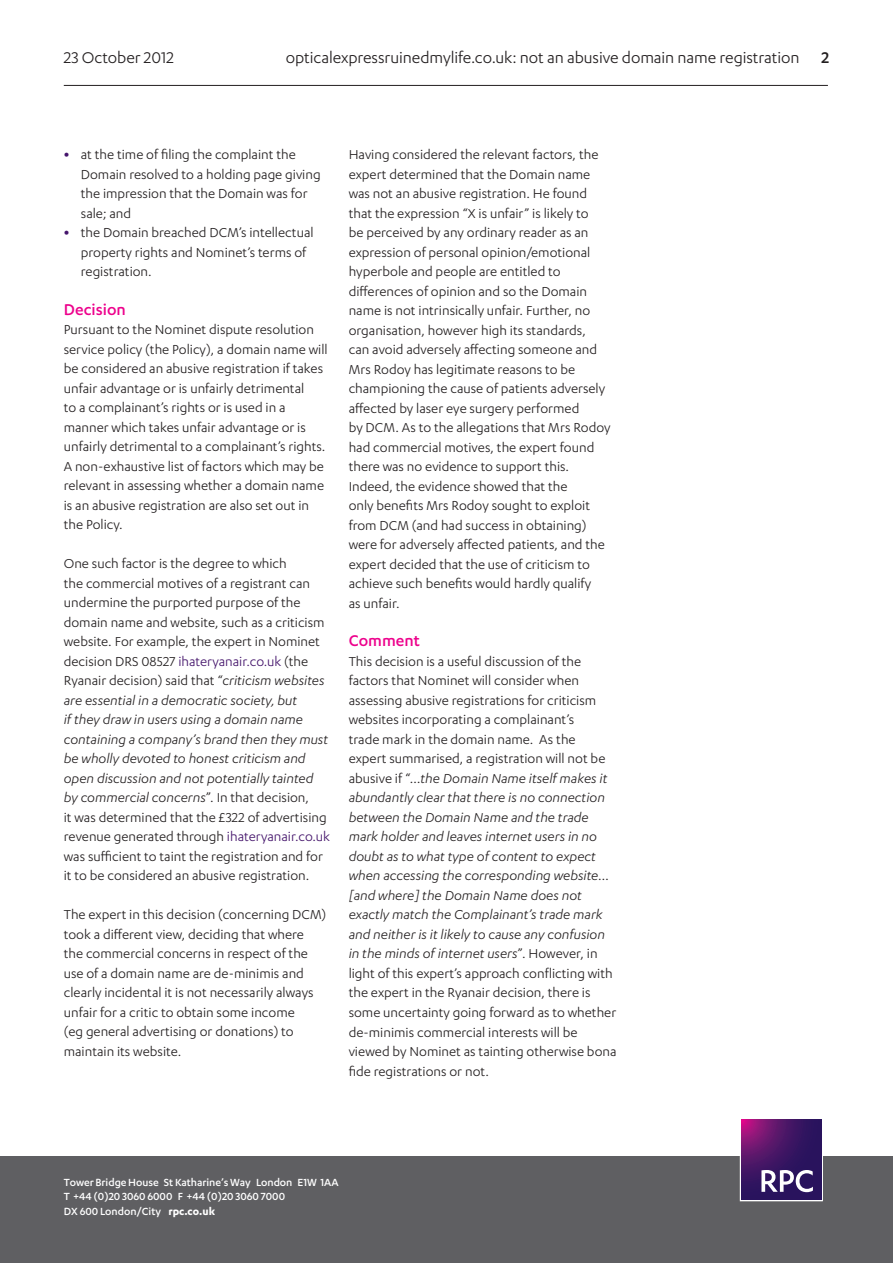
<style>
.page{position:relative;width:893px;height:1263px;background:#fff}
.page>*{position:absolute;margin:0;border:0;box-sizing:border-box;transform-origin:0 0}
.Folio_doc_header{font:18px "Karbon";letter-spacing:-.005em;color:#231f20}
.Subheading_Pink{font:500 18px "Karbon";color:#ed028c}
.Folio_doc_header-2{font:500 18px "Karbon";color:#231f20}
.Body_text{font:15px/19.5px "Karbon";color:#231f20}
.t1{font:500 12px/14.2px "Karbon";letter-spacing:-.005em;color:#fff}
.s1{font-weight:700;font-size:16.5px;color:#44146b}
.s2{color:#44146b}
.s3{font-style:italic}
.s4{font-weight:700}
</style>
<div class="page">
<div style="left:0;top:1157px;width:893px;height:106px;background:#5f5f62"></div>
<div style="left:740px;top:1118px;width:83px;height:83px;border:1px solid #fff"></div>
<svg style="left:741px;top:1120px;width:80px;height:80px;background:#461565"></svg>
<svg style="left:761px;top:1170px;width:52px;height:22px"></svg>
<hr style="left:64px;top:85px;width:764px;height:1px;background:#231f20">
<p class="Folio_doc_header" style="left:64px;top:48px;width:112px">23 October 2012</p>
<p class="Folio_doc_header" style="left:286px;top:48px;width:515px">opticalexpressruinedmylife.co.uk: not an abusive domain name registration</p>
<p class="Folio_doc_header-2" style="left:821px;top:48px;width:9px">2</p>
<p class="Body_text" style="left:81px;top:144px;width:241px;text-indent:-17px"><span class="s1">•</span> at the time of filing the complaint the<br>Domain resolved to a holding page giving the impression that the Domain was for sale; and</p>
<p class="Body_text" style="left:81px;top:222px;width:234px;text-indent:-17px"><span class="s1">•</span> the Domain breached DCM’s intellectual property rights and Nominet’s terms of registration.</p>
<p class="Subheading_Pink" style="left:64px;top:299px;width:64px">Decision</p>
<p class="Body_text" style="left:64px;top:320px;width:265px">Pursuant to the Nominet dispute resolution service policy (the Policy), a domain name will be considered an abusive registration if takes unfair advantage or is unfairly detrimental<br>to a complainant’s rights or is used in a manner which takes unfair advantage or is unfairly detrimental to a complainant’s rights.<br>A non-exhaustive list of factors which may be relevant in assessing whether a domain name is an abusive registration are also set out in the Policy.</p>
<p class="Body_text" style="left:64px;top:553px;width:268px">One such factor is the degree to which<br>the commercial motives of a registrant can undermine the purported purpose of the domain name and website, such as a criticism website. For example, the expert in Nominet decision DRS 08527 <span class="s2">ihateryanair.co.uk</span> (the Ryanair decision) said that “<span class="s3">criticism websites are essential in a democratic society, but<br>if they draw in users using a domain name containing a company’s brand then they must be wholly devoted to honest criticism and open discussion and not potentially tainted by commercial concerns</span>”. In that decision,<br>it was determined that the £322 of advertising revenue generated through <span class="s2">ihateryanair.co.uk </span>was sufficient to taint the registration and for it to be considered an abusive registration.</p>
<p class="Body_text" style="left:64px;top:904px;width:264px">The expert in this decision (concerning DCM) took a different view, deciding that where the commercial concerns in respect of the use of a domain name are de-minimis and clearly incidental it is not necessarily always unfair for a critic to obtain some income<br>(eg general advertising or donations) to maintain its website.</p>
<p class="Body_text" style="left:349px;top:144px;width:263px">Having considered the relevant factors, the expert determined that the Domain name was not an abusive registration. He found that the expression “X is unfair” is likely to<br>be perceived by any ordinary reader as an expression of personal opinion/emotional hyperbole and people are entitled to differences of opinion and so the Domain name is not intrinsically unfair. Further, no organisation, however high its standards,<br>can avoid adversely affecting someone and Mrs Rodoy has legitimate reasons to be championing the cause of patients adversely affected by laser eye surgery performed<br>by DCM. As to the allegations that Mrs Rodoy had commercial motives, the expert found there was no evidence to support this.<br>Indeed, the evidence showed that the<br>only benefits Mrs Rodoy sought to exploit from DCM (and had success in obtaining) were for adversely affected patients, and the expert decided that the use of criticism to achieve such benefits would hardly qualify<br>as unfair.</p>
<p class="Subheading_Pink" style="left:349px;top:631px;width:73px">Comment</p>
<p class="Body_text" style="left:349px;top:651px;width:269px">This decision is a useful discussion of the factors that Nominet will consider when assessing abusive registrations for criticism websites incorporating a complainant’s<br>trade mark in the domain name. As the expert summarised, a registration will not be abusive if “<span class="s3">…the Domain Name itself makes it abundantly clear that there is no connection between the Domain Name and the trade mark holder and leaves internet users in no doubt as to what type of content to expect when accessing the corresponding website… [and where] the Domain Name does not exactly match the Complainant’s trade mark and neither is it likely to cause any confusion in the minds of internet users</span>”. However, in light of this expert’s approach conflicting with the expert in the Ryanair decision, there is some uncertainty going forward as to whether de-minimis commercial interests will be viewed by Nominet as tainting otherwise bona fide registrations or not.</p>
<p class="t1" style="left:64px;top:1175px;width:276px">Tower Bridge House St Katharine’s Way London E1W 1AA<br>T +44 (0)20 3060 6000 F +44 (0)20 3060 7000<br>DX 600 London/City <span class="s4">rpc.co.uk</span></p>
</div>
